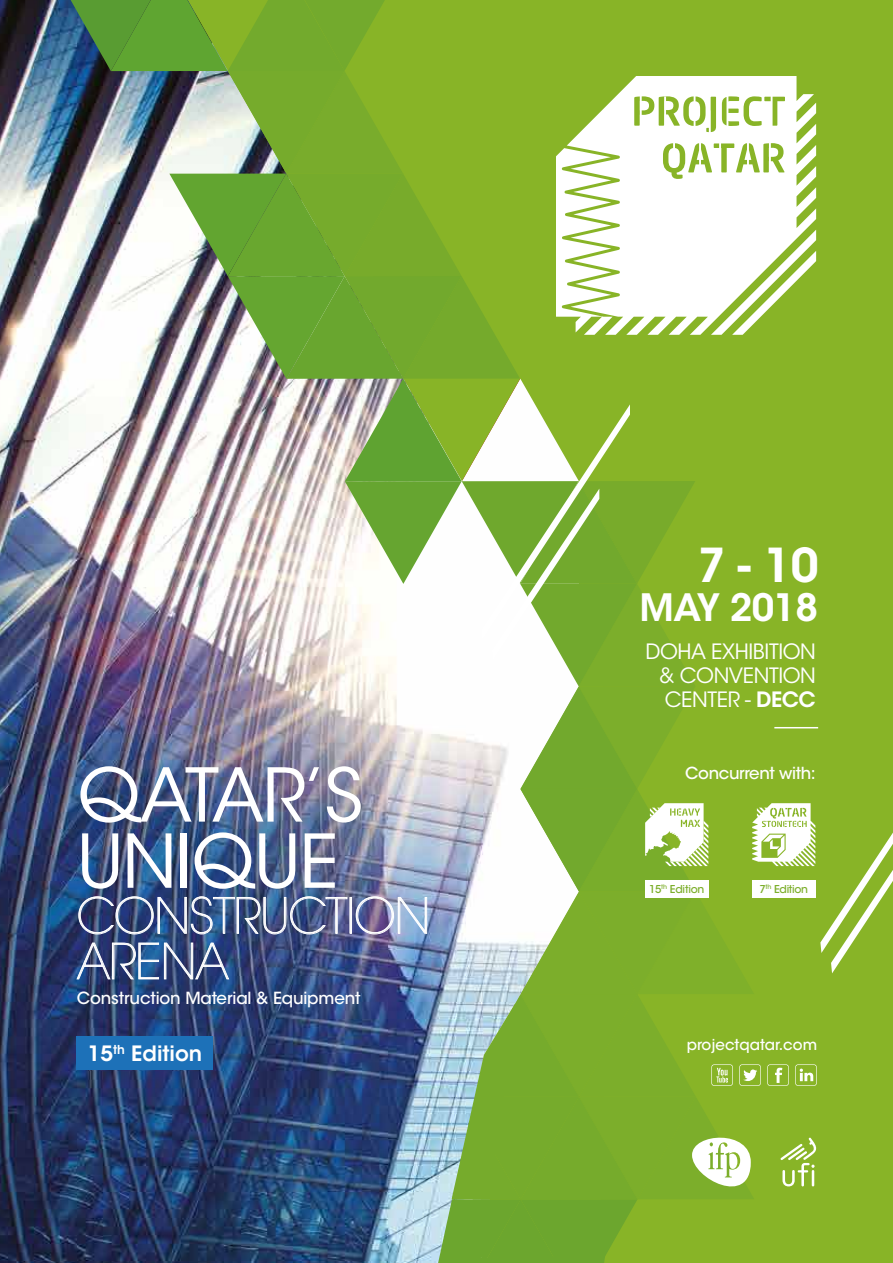
<style>
.page{position:relative;width:893px;height:1263px;background:#fff}
.page>*{position:absolute;margin:0;border:0;box-sizing:border-box;transform-origin:0 0}
.t1{font:73.5px/66.2px "ITC Avant Garde Std";color:#fff}
.t2{font:200 48.45px/45.6px "ITC Avant Garde Std";letter-spacing:-.02em;color:#fff}
.t3{font:600 46.5px "ITC Avant Garde Std";color:#fff}
.t4{font:600 37.5px "ITC Avant Garde Std";letter-spacing:-.02em;color:#fff}
.t5{font:21px/24px "ITC Avant Garde Std";letter-spacing:-.02em;color:#fff;text-align:justify}
.t6{font:600 21px "ITC Avant Garde Std";color:#fff}
.t7{font:500 16.65px "ITC Avant Garde Std";letter-spacing:-.01em;color:#fff}
.t8{font:500 16.5px "ITC Avant Garde Std";letter-spacing:-.02em;color:#fff}
.t9{font:500 15px "ITC Avant Garde Std";color:#fff}
.t10{font:500 10.8px "ITC Avant Garde Std";letter-spacing:-.03em;color:#7cae2b}
.s1{font-weight:600}
</style>
<div class="page">
<img style="left:0;top:0;width:71px;height:1263px">
<img style="left:71px;top:0;width:822px;height:1263px">
<h1 class="t1" style="left:77px;top:763px;width:282px">QATAR’S<br>UNIQUE</h1>
<h2 class="t2" style="left:77px;top:894px;width:355px">CONSTRUCTION<br>ARENA</h2>
<p class="t7" style="left:77px;top:988px;width:285px">Construction Material &amp; Equipment</p>
<p class="t6" style="left:88px;top:1040px;width:116px">15<sup>th</sup> Edition</p>
<h3 class="t3" style="left:698px;top:536px;width:123px">7 - 10</h3>
<h3 class="t4" style="left:640px;top:584px;width:180px">MAY 2018</h3>
<p class="t5" style="left:659px;top:640px;width:155px;text-indent:-14px">DOHA EXHIBITION &amp; CONVENTION CENTER - <span class="s1">DECC</span></p>
<p class="t8" style="left:685px;top:763px;width:132px">Concurrent with:</p>
<p class="t10" style="left:649px;top:882px;width:57px">15<sup>th</sup> Edition</p>
<p class="t10" style="left:759px;top:882px;width:50px">7<sup>th</sup> Edition</p>
<p class="t9" style="left:687px;top:1035px;width:132px">projectqatar.com</p>
</div>
